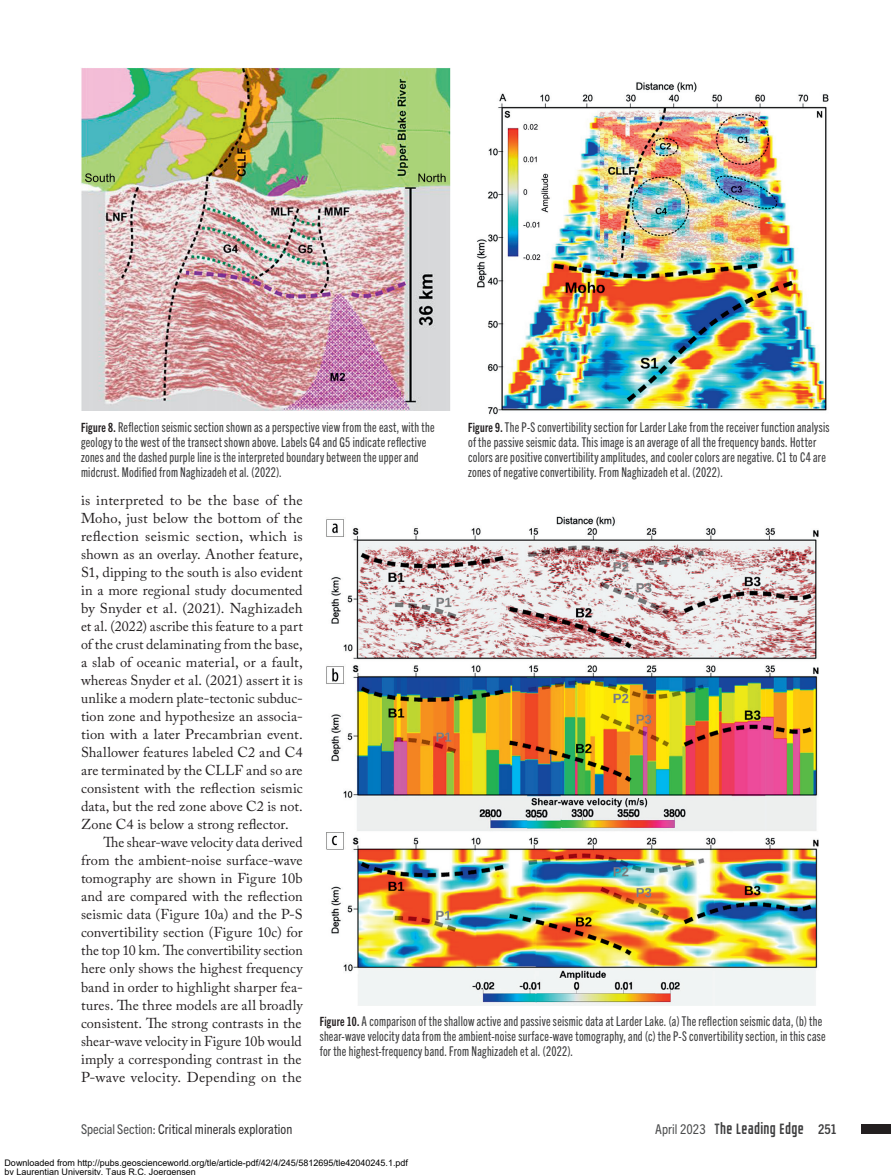
<style>
.page{position:relative;width:891px;height:1175px;background:#fff}
.page>*{position:absolute;margin:0;border:0;box-sizing:border-box;transform-origin:0 0}
.t1{font:15px "GROTESKIA";letter-spacing:.01em;color:#3e3e3f}
.Body{font:14.25px/18px "Adobe Caslon Pro";letter-spacing:.01em;color:#231f20;text-align:justify}
.Caption_-_Trade_Goth{font:13.5px/15px "Trade Gothic Next LT Pro Cm";letter-spacing:.02em;color:#3e3e3f}
.t2{font:condensed 13.5px "Trade Gothic Next LT Pro";letter-spacing:.005em;color:#312f30}
.t3{font:9px/9px "Arial";color:#000}
.s1{font-family:"Trade Gothic Next LT Pro Bd Cm";font-size:12.75px;color:#231f20}
.s2{color:#4b4c4d}
.s3{font-family:"Trade Gothic Next LT Pro";font-stretch:condensed;font-size:13.5px;color:#4b4c4d}
.s4{font-family:"Trade Gothic Next LT Pro";font-weight:700;font-stretch:condensed;font-size:13.5px}
</style>
<div class="page">
<img style="left:81px;top:68px;width:369px;height:343px">
<img style="left:476px;top:82px;width:353px;height:333px">
<img style="left:326px;top:516px;width:493px;height:489px">
<div style="left:861px;top:1124px;width:30px;height:9px;background:#231f20"></div>
<p class="Caption_-_Trade_Goth" style="left:81px;top:419px;width:355px"><span class="s1">Figure 8.</span> Reflection seismic section shown as a perspective view from the east, with the geology to the west of the transect shown above. Labels G4 and G5 indicate reflective zones and the dashed purple line is the interpreted boundary between the upper and midcrust. Modified from Naghizadeh et al. (2022).</p>
<p class="Caption_-_Trade_Goth" style="left:468px;top:419px;width:363px"><span class="s1">Figure 9.</span> The P-S convertibility section for Larder Lake from the receiver function analysis of the passive seismic data. This image is an average of all the frequency bands. Hotter colors are positive convertibility amplitudes, and cooler colors are negative. C1 to C4 are zones of negative convertibility. From Naghizadeh et al. (2022).</p>
<p class="Body" style="left:81px;top:491px;width:223px">is interpreted to be the base of the Moho, just below the bottom of the reflection seismic section, which is shown as an overlay. Another feature, S1, dipping to the south is also evident in a more regional study documented by Snyder et al. (2021). Naghizadeh et al. (2022) ascribe this feature to a part of the crust delaminating from the base, a slab of oceanic material, or a fault, whereas Snyder et al. (2021) assert it is unlike a modern plate-tectonic subduc&shy;tion zone and hypothesize an associa&shy;tion with a later Precambrian event.<br>Shallower features labeled C2 and C4 are terminated by the CLLF and so are consistent with the reflection seismic data, but the red zone above C2 is not.<br>Zone C4 is below a strong reflector.</p>
<p class="Body" style="left:81px;top:833px;width:223px;text-indent:22px">The shear-wave velocity data derived from the ambient-noise surface-wave tomography are shown in Figure 10b and are compared with the reflection seismic data (Figure 10a) and the P-S convertibility section (Figure 10c) for the top 10 km. The convertibility section here only shows the highest frequency band in order to highlight sharper fea&shy;tures. The three models are all broadly consistent. The strong contrasts in the shear-wave velocity in Figure 10b would imply a corresponding contrast in the P-wave velocity. Depending on the</p>
<p class="Caption_-_Trade_Goth" style="left:320px;top:1012px;width:508px"><span class="s1">Figure 10.</span> A comparison of the shallow active and passive seismic data at Larder Lake. (a) The reflection seismic data, (b) the shear-wave velocity data from the ambient-noise surface-wave tomography, and (c) the P-S convertibility section, in this case for the highest-frequency band. From Naghizadeh et al. (2022).</p>
<p class="t2" style="left:81px;top:1119px;width:213px"><span class="s2">Special Section:</span> Critical minerals exploration</p>
<p class="t1" style="left:655px;top:1120px;width:183px"><span class="s3">April 2023</span> <span class="s2">T</span>he Leading Edge <span class="s4">251</span></p>
<p class="t3" style="left:4px;top:1159px;width:405px">Downloaded from http://pubs.geoscienceworld.org/tle/article-pdf/42/4/245/5812695/tle42040245.1.pdf by Laurentian University Taus R.C. Joergensen</p>
</div>
